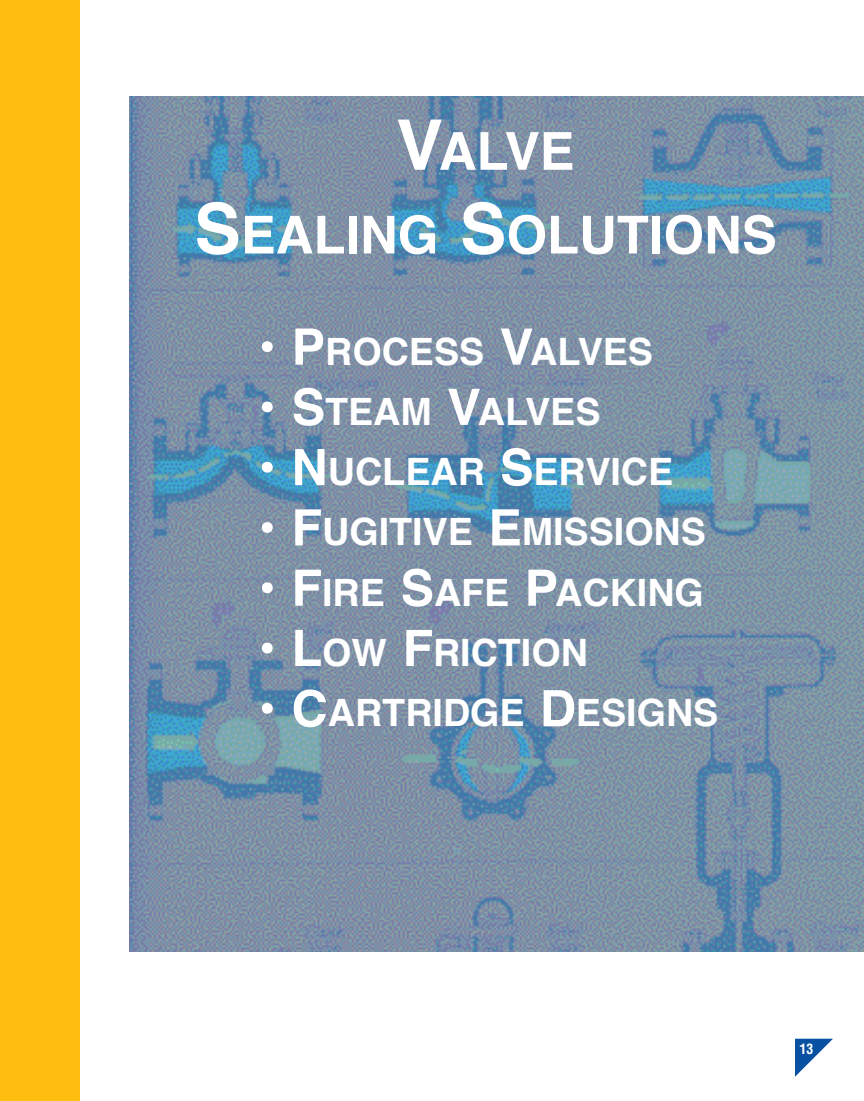
<style>
.page{position:relative;width:864px;height:1101px;background:#fff}
.page>*{position:absolute;margin:0;border:0;box-sizing:border-box;transform-origin:0 0}
.t1{font:700 52.35px/83.7px "Helvetica";color:#fff;text-align:center}
.t2{font:700 37.65px "Helvetica";color:#fff}
.t3{font:700 condensed 13.95px "Helvetica";color:#fff}
.s1{font-size:69.75px}
.s2{font-size:50.25px}
</style>
<div class="page">
<div style="left:0;top:0;width:79px;height:1101px;background:#ffbe0f"></div>
<svg style="left:795px;top:1039px;width:38px;height:37px"></svg>
<img style="left:130px;top:96px;width:734px;height:855px">
<h1 class="t1" style="left:194px;top:114px;width:584px"><span class="s1">V</span>ALVE<br><span class="s1">S</span>EALING <span class="s1">S</span>OLUTIONS</h1>
<p class="t2" style="left:258px;top:336px;width:396px"><span class="s2">• P</span>ROCESS <span class="s2">V</span>ALVES</p>
<p class="t2" style="left:258px;top:396px;width:343px"><span class="s2">• S</span>TEAM <span class="s2">V</span>ALVES</p>
<p class="t2" style="left:258px;top:456px;width:416px"><span class="s2">• N</span>UCLEAR <span class="s2">S</span>ERVICE</p>
<p class="t2" style="left:258px;top:516px;width:449px"><span class="s2">• F</span>UGITIVE <span class="s2">E</span>MISSIONS</p>
<p class="t2" style="left:258px;top:577px;width:447px"><span class="s2">• F</span>IRE <span class="s2">S</span>AFE <span class="s2">P</span>ACKING</p>
<p class="t2" style="left:258px;top:637px;width:331px"><span class="s2">• L</span>OW <span class="s2">F</span>RICTION</p>
<p class="t2" style="left:258px;top:697px;width:461px"><span class="s2">• C</span>ARTRIDGE <span class="s2">D</span>ESIGNS</p>
<p class="t3" style="left:799px;top:1043px;width:15px">13</p>
</div>
